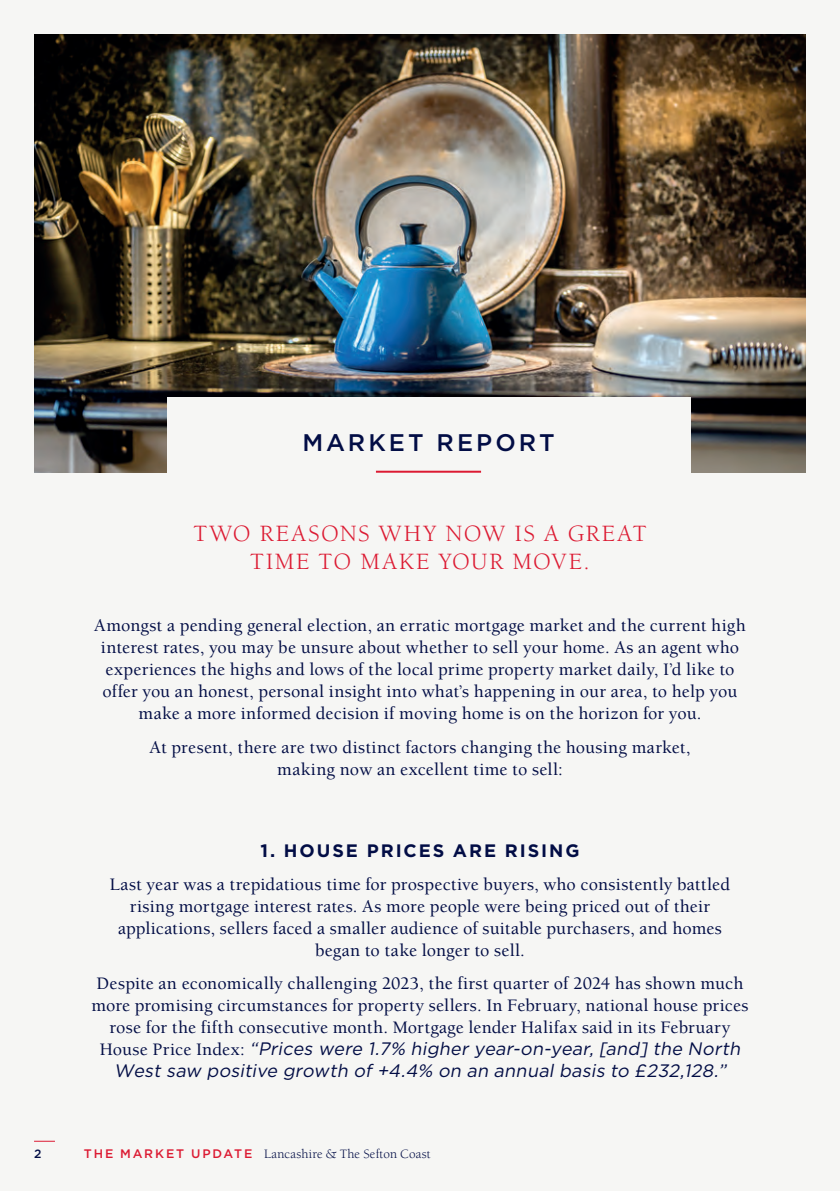
<style>
.page{position:relative;width:840px;height:1191px;background:#fff}
.page>*{position:absolute;margin:0;border:0;box-sizing:border-box;transform-origin:0 0}
.t1{font:24px/28px "Berkeley";letter-spacing:.07em;color:#dc1a32;text-align:center}
.t2{font:500 24px "Gotham";letter-spacing:.125em;color:#020d45}
.t3{font:500 18px/22px "Berkeley";letter-spacing:.01em;color:#020d45;text-align:center}
.t4{font:700 18px "Gotham";letter-spacing:.11em;color:#020d45}
.t5{font:13.2px "Berkeley";letter-spacing:.015em;color:#020d45}
.t6{font:500 12px "Gotham";color:#020d45}
.s1{font-family:"Gotham";font-weight:400;font-style:italic}
.s2{font-family:"Gotham";font-weight:500;font-size:12.4px;color:#dc1a32}
</style>
<div class="page">
<div style="left:0;top:0;width:839px;height:1191px;background:#f6f6f4"></div>
<svg style="left:34px;top:1140px;width:21px;height:1px"></svg>
<img style="left:34px;top:34px;width:771px;height:439px">
<div style="left:166px;top:397px;width:524px;height:97px;background:#f6f6f4"></div>
<hr style="left:376px;top:471px;width:105px;height:2px;background:#dc1a32">
<p class="t2" style="left:302px;top:427px;width:253px">MARKET REPORT</p>
<p class="t1" style="left:193px;top:520px;width:454px">TWO REASONS WHY NOW IS A GREAT<br>TIME TO MAKE YOUR MOVE.</p>
<p class="t3" style="left:94px;top:615px;width:652px">Amongst a pending general election, an erratic mortgage market and the current high interest rates, you may be unsure about whether to sell your home. As an agent who experiences the highs and lows of the local prime property market daily, I’d like to offer you an honest, personal insight into what’s happening in our area, to help you make a more informed decision if moving home is on the horizon for you.</p>
<p class="t3" style="left:149px;top:736px;width:542px">At present, there are two distinct factors changing the housing market, making now an excellent time to sell:</p>
<p class="t4" style="left:260px;top:838px;width:320px">1. HOUSE PRICES ARE RISING</p>
<p class="t3" style="left:110px;top:873px;width:621px">Last year was a trepidatious time for prospective buyers, who consistently battled rising mortgage interest rates. As more people were being priced out of their applications, sellers faced a smaller audience of suitable purchasers, and homes began to take longer to sell.</p>
<p class="t3" style="left:91px;top:973px;width:658px">Despite an economically challenging 2023, the first quarter of 2024 has shown much more promising circumstances for property sellers. In February, national house prices rose for the fifth consecutive month. Mortgage lender Halifax said in its February Hous e P rice Index : <span class="s1">“Prices were 1.7% higher year-on-year, [and] the North West saw positive growth of +4.4% on an annual basis to £232,128.”</span></p>
<p class="t6" style="left:34px;top:1146px;width:9px">2</p>
<p class="t5" style="left:84px;top:1147px;width:348px"><span class="s2">THE MARKET UPDATE</span> Lancashire &amp; The Sefton Coast</p>
</div>
